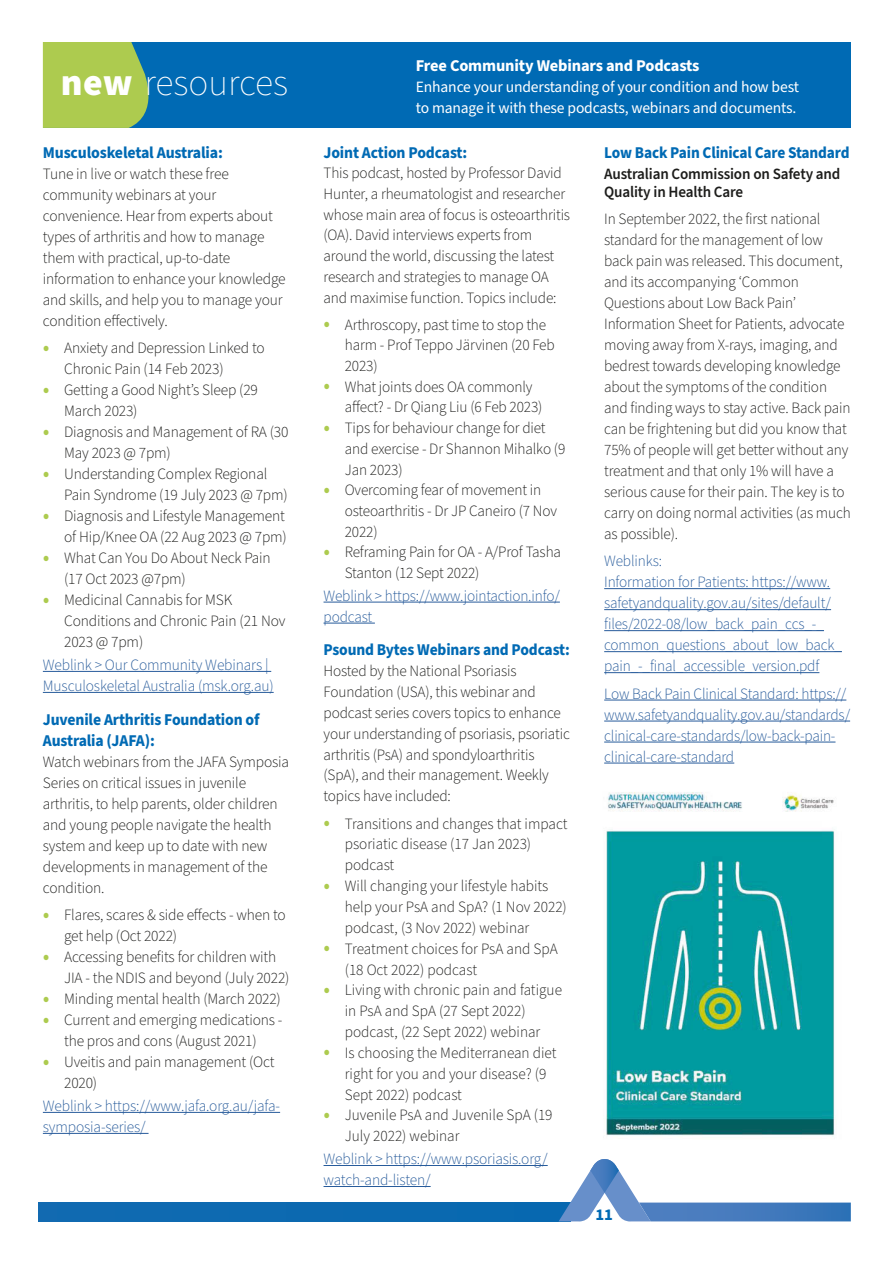
<style>
.page{position:relative;width:894px;height:1265px;background:#fff}
.page>*{position:absolute;margin:0;border:0;box-sizing:border-box;transform-origin:0 0}
.t1{font:200 37.5px "Source Sans Pro";color:#fff}
.t2{font:700 16.5px/21px "Source Sans Pro";letter-spacing:-.01em;color:#006ab4;scale:.95 1}
.t3{font:700 16.5px "Source Sans Pro";letter-spacing:-.01em;color:#fff}
.t4{font:700 16.5px "Source Sans Pro";letter-spacing:-.01em;color:#006ab4;scale:.93 1}
.t5{font:700 16.5px "Source Sans Pro";letter-spacing:-.01em;color:#006ab4;scale:.94 1}
.t6{font:700 16.5px "Source Sans Pro";letter-spacing:-.01em;color:#006ab4;scale:.96 1}
.t7{font:700 16.5px "Source Sans Pro";letter-spacing:-.01em;color:#006ab4}
.t8{font:300 15.75px/21px "Source Sans Pro";letter-spacing:-.01em;color:#1d1d1b}
.t9{font:300 15.75px/21px "Source Sans Pro";letter-spacing:-.01em;color:#275b9b}
.t10{font:15.75px/21px "Source Sans Pro";letter-spacing:-.01em;color:#fff}
.t11{font:600 15.75px/18px "Source Sans Pro";letter-spacing:-.01em;color:#1d1d1b;scale:.96 1}
.s1{font-weight:900}
.s2{font-size:24.75px;color:#adcb4f}
</style>
<div class="page">
<hr style="left:43px;top:671px;width:228px;height:1px;background:#275b9b">
<hr style="left:43px;top:692px;width:231px;height:1px;background:#275b9b">
<hr style="left:43px;top:1112px;width:237px;height:1px;background:#275b9b">
<hr style="left:43px;top:1133px;width:106px;height:1px;background:#275b9b">
<hr style="left:324px;top:602px;width:236px;height:1px;background:#275b9b">
<hr style="left:324px;top:623px;width:51px;height:1px;background:#275b9b">
<hr style="left:324px;top:1165px;width:224px;height:1px;background:#275b9b">
<hr style="left:324px;top:1186px;width:107px;height:1px;background:#275b9b">
<hr style="left:604px;top:588px;width:226px;height:1px;background:#275b9b">
<hr style="left:604px;top:609px;width:227px;height:1px;background:#275b9b">
<hr style="left:604px;top:630px;width:220px;height:1px;background:#275b9b">
<hr style="left:604px;top:651px;width:238px;height:1px;background:#275b9b">
<hr style="left:604px;top:672px;width:215px;height:1px;background:#275b9b">
<hr style="left:604px;top:699px;width:242px;height:1px;background:#275b9b">
<hr style="left:604px;top:720px;width:246px;height:1px;background:#275b9b">
<hr style="left:604px;top:741px;width:231px;height:1px;background:#275b9b">
<hr style="left:604px;top:762px;width:130px;height:1px;background:#275b9b">
<div style="left:43px;top:43px;width:808px;height:85px;background:#006ab4"></div>
<svg style="left:43px;top:43px;width:106px;height:85px;background:#a3c554"></svg>
<div style="left:39px;top:1202px;width:531px;height:19px;background:#0c69b0"></div>
<svg style="left:559px;top:1159px;width:292px;height:62px"></svg>
<img style="left:606px;top:792px;width:230px;height:345px">
<h1 class="t1" style="left:61px;top:58px;width:229px"><span class="s1">new</span> resources</h1>
<p class="t6" style="left:43px;top:141px;width:189px">Musculoskeletal Australia:</p>
<p class="t8" style="left:43px;top:163px;width:244px">Tune in live or watch these free community webinars at your convenience. Hear from experts about types of arthritis and how to manage them with practical, up-to-date information to enhance your knowledge and skills, and help you to manage your condition effectively.</p>
<p class="t8" style="left:64px;top:338px;width:202px;text-indent:-21px"><span class="s2">•</span> Anxiety and Depression Linked to<br>Chronic Pain (14 Feb 2023)</p>
<p class="t8" style="left:64px;top:380px;width:195px;text-indent:-21px"><span class="s2">•</span> Getting a Good Night’s Sleep (29<br>March 2023)</p>
<p class="t8" style="left:64px;top:422px;width:226px;text-indent:-21px"><span class="s2">•</span> Diagnosis and Management of RA (30<br>May 2023 @ 7pm)</p>
<p class="t8" style="left:64px;top:464px;width:225px;text-indent:-21px"><span class="s2">•</span> Understanding Complex Regional<br>Pain Syndrome (19 July 2023 @ 7pm)</p>
<p class="t8" style="left:43px;top:506px;width:246px;text-align:right"><span class="s2">•</span> Diagnosis and Lifestyle Management of Hip/Knee OA (22 Aug 2023 @ 7pm)</p>
<p class="t8" style="left:64px;top:548px;width:208px;text-indent:-21px"><span class="s2">•</span> What Can You Do About Neck Pain (17 Oct 2023 @7pm)</p>
<p class="t8" style="left:64px;top:590px;width:223px;text-indent:-21px"><span class="s2">•</span> Medicinal Cannabis for MSK<br>Conditions and Chronic Pain (21 Nov<br>2023 @ 7pm)</p>
<p class="t9" style="left:43px;top:655px;width:232px">Weblink &gt; Our Community Webinars |<br>Musculoskeletal Australia (msk.org.au)</p>
<p class="t2" style="left:43px;top:709px;width:230px">Juvenile Arthritis Foundation of<br>Australia (JAFA):</p>
<p class="t8" style="left:43px;top:751px;width:248px">Watch webinars from the JAFA Symposia Series on critical issues in juvenile arthritis, to help parents, older children and young people navigate the health system and keep up to date with new developments in management of the condition.</p>
<p class="t8" style="left:64px;top:905px;width:223px;text-indent:-21px"><span class="s2">•</span> Flares, scares &amp; side effects - when to get help (Oct 2022)</p>
<p class="t8" style="left:64px;top:947px;width:227px;text-indent:-21px"><span class="s2">•</span> Accessing benefits for children with<br>JIA - the NDIS and beyond (July 2022)</p>
<p class="t8" style="left:43px;top:989px;width:240px"><span class="s2">•</span> Minding mental health (March 2022)</p>
<p class="t8" style="left:43px;top:1010px;width:241px;text-align:center"><span class="s2">•</span> Current and emerging medications - the pros and cons (August 2021)</p>
<p class="t8" style="left:64px;top:1052px;width:212px;text-indent:-21px"><span class="s2">•</span> Uveitis and pain management (Oct<br>2020)</p>
<p class="t9" style="left:43px;top:1096px;width:239px">Weblink &gt; https://www.jafa.org.au/jafa&shy;symposia-series/</p>
<p class="t3" style="left:416px;top:55px;width:285px">Free Community Webinars and Podcasts</p>
<p class="t10" style="left:416px;top:77px;width:385px">Enhance your understanding of your condition and how best to manage it with these podcasts, webinars and documents.</p>
<p class="t2" style="left:324px;top:142px;width:153px">Joint Action Podcast:</p>
<p class="t8" style="left:324px;top:163px;width:248px">This podcast, hosted by Professor David Hunter, a rheumatologist and researcher whose main area of focus is osteoarthritis (OA). David interviews experts from around the world, discussing the latest research and strategies to manage OA and maximise function. Topics include:</p>
<p class="t8" style="left:345px;top:314px;width:211px;text-indent:-21px"><span class="s2">•</span> Arthroscopy, past time to stop the harm - Prof Teppo Järvinen (20 Feb<br>2023)</p>
<p class="t8" style="left:345px;top:377px;width:199px;text-indent:-21px"><span class="s2">•</span> What joints does OA commonly affect? - Dr Qiang Liu (6 Feb 2023)</p>
<p class="t8" style="left:345px;top:418px;width:222px;text-indent:-21px"><span class="s2">•</span> Tips for behaviour change for diet and exercise - Dr Shannon Mihalko (9<br>Jan 2023)</p>
<p class="t8" style="left:345px;top:480px;width:214px;text-indent:-21px"><span class="s2">•</span> Overcoming fear of movement in osteoarthritis - Dr JP Caneiro (7 Nov<br>2022)</p>
<p class="t8" style="left:345px;top:542px;width:218px;text-indent:-21px"><span class="s2">•</span> Reframing Pain for OA - A/Prof Tasha<br>Stanton (12 Sept 2022)</p>
<p class="t9" style="left:323px;top:586px;width:238px">Weblink &gt; https://www.jointaction.info/ podcast</p>
<p class="t5" style="left:324px;top:638px;width:263px">Psound Bytes Webinars and Podcast:</p>
<p class="t8" style="left:324px;top:661px;width:248px">Hosted by the National Psoriasis Foundation (USA), this webinar and podcast series covers topics to enhance your understanding of psoriasis, psoriatic arthritis (PsA) and spondyloarthritis (SpA), and their management. Weekly topics have included:</p>
<p class="t8" style="left:345px;top:813px;width:224px;text-indent:-21px"><span class="s2">•</span> Transitions and changes that impact psoriatic disease (17 Jan 2023) podcast</p>
<p class="t8" style="left:345px;top:876px;width:224px;text-indent:-21px"><span class="s2">•</span> Will changing your lifestyle habits help your PsA and SpA? (1 Nov 2022) podcast, (3 Nov 2022) webinar</p>
<p class="t8" style="left:345px;top:938px;width:214px;text-indent:-21px"><span class="s2">•</span> Treatment choices for PsA and SpA (18 Oct 2022) podcast</p>
<p class="t8" style="left:345px;top:980px;width:219px;text-indent:-21px"><span class="s2">•</span> Living with chronic pain and fatigue in PsA and SpA (27 Sept 2022) podcast, (22 Sept 2022) webinar</p>
<p class="t8" style="left:345px;top:1043px;width:213px;text-indent:-21px"><span class="s2">•</span> Is choosing the Mediterranean diet right for you and your disease? (9<br>Sept 2022) podcast</p>
<p class="t8" style="left:345px;top:1105px;width:209px;text-indent:-21px"><span class="s2">•</span> Juvenile PsA and Juvenile SpA (19<br>July 2022) webinar</p>
<p class="t9" style="left:324px;top:1149px;width:226px">Weblink &gt; https://www.psoriasis.org/ watch-and-listen/</p>
<p class="t4" style="left:604px;top:141px;width:265px">Low Back Pain Clinical Care Standard</p>
<p class="t11" style="left:604px;top:165px;width:248px">Australian Commission on Safety and<br>Quality in Health Care</p>
<p class="t8" style="left:604px;top:209px;width:248px">In September 2022, the first national standard for the management of low back pain was released. This document, and its accompanying ‘Common Questions about Low Back Pain’ Information Sheet for Patients, advocate moving away from X-rays, imaging, and bedrest towards developing knowledge about the symptoms of the condition and finding ways to stay active. Back pain can be frightening but did you know that 75% of people will get better without any treatment and that only 1% will have a serious cause for their pain. The key is to carry on doing normal activities (as much as possible).</p>
<p class="t9" style="left:604px;top:551px;width:239px">Weblinks:<br>Information for Patients: https://www. safetyandquality.gov.au/sites/default/ files/2022-08/low_back_pain_ccs_-_ common_questions_about_low_back_ pain_-_final_accessible_version.pdf</p>
<p class="t9" style="left:604px;top:683px;width:247px">Low Back Pain Clinical Standard: https:// www.safetyandquality.gov.au/standards/ clinical-care-standards/low-back-pain&shy;clinical-care-standard</p>
<p class="t7" style="left:596px;top:1203px;width:19px">11</p>
</div>
